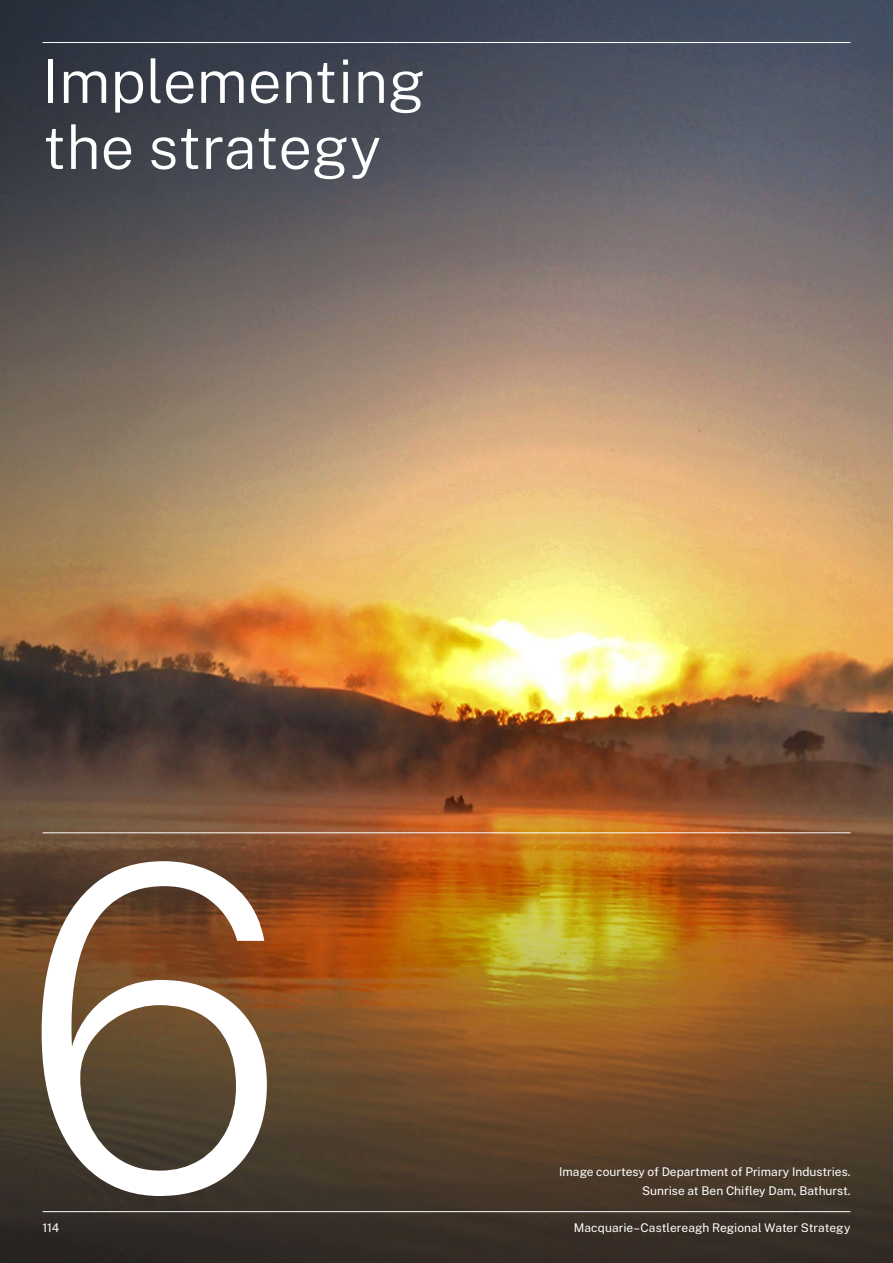
<style>
.page{position:relative;width:893px;height:1263px;background:#fff}
.page>*{position:absolute;margin:0;border:0;box-sizing:border-box;transform-origin:0 0}
.t1{font:200 450px "Public Sans";color:#fff}
.t2{font:300 60px/66px "Public Sans";color:#fff}
.t3{font:12px "Public Sans";color:#fff}
</style>
<div class="page">
<img style="left:0;top:0;width:893px;height:1263px">
<hr style="left:43px;top:42px;width:807px;height:1px;background:#fff">
<hr style="left:43px;top:1211px;width:807px;height:1px;background:#fff">
<hr style="left:43px;top:832px;width:807px;height:1px;background:#fff">
<h1 class="t2" style="left:43px;top:44px;width:384px">Implementing the strategy</h1>
<h1 class="t1" style="left:19px;top:702px;width:272px">6</h1>
<p class="t3" style="left:559px;top:1163px;width:293px">Image courtesy of Department of Primary Industries.</p>
<p class="t3" style="left:642px;top:1182px;width:210px">Sunrise at Ben Chifley Dam, Bathurst.</p>
<p class="t3" style="left:43px;top:1219px;width:18px">114</p>
<p class="t3" style="left:574px;top:1219px;width:278px">Macquarie–Castlereagh Regional Water Strategy</p>
</div>
